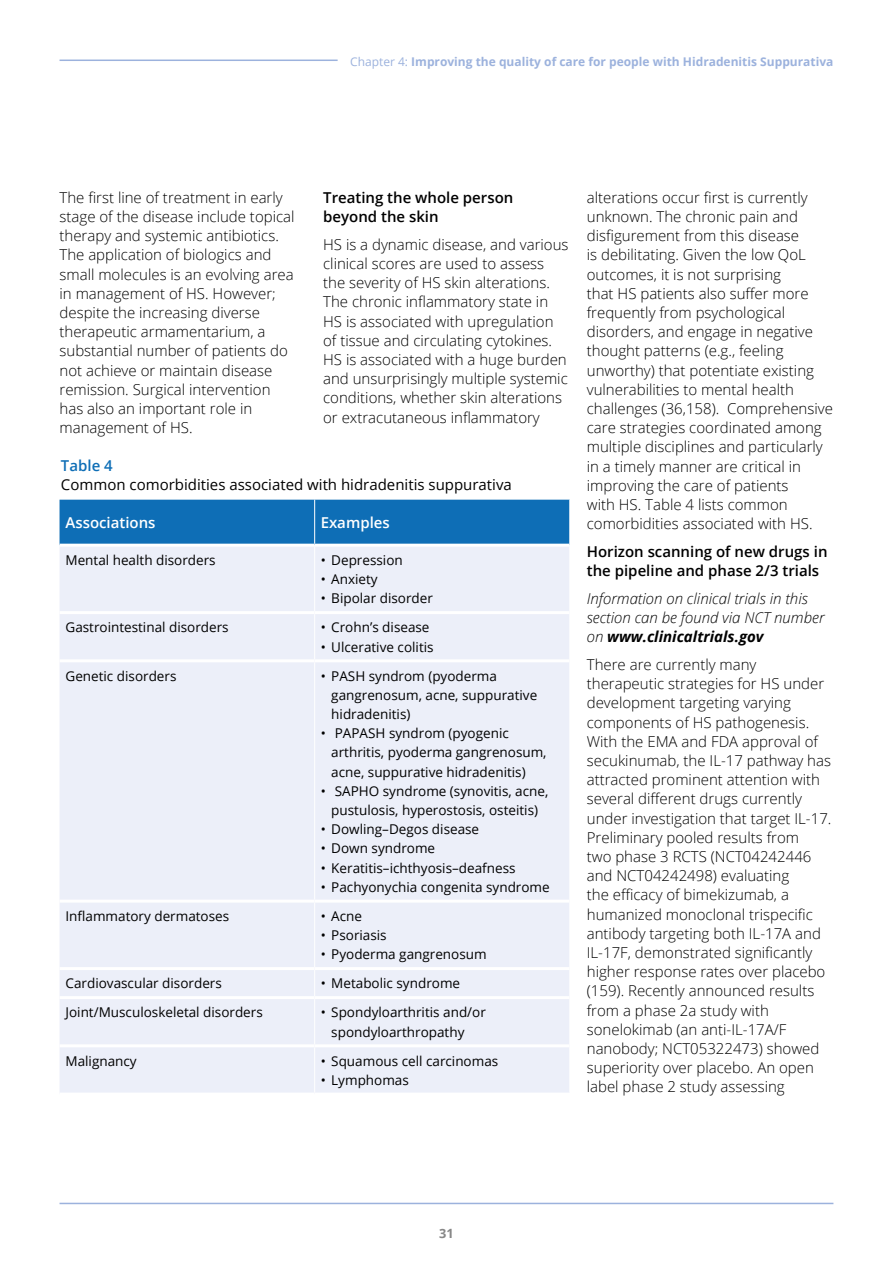
<style>
.page{position:relative;width:893px;height:1263px;background:#fff}
.page>*{position:absolute;margin:0;border:0;box-sizing:border-box;transform-origin:0 0}
.body{font:300 15px/19.2px "Open Sans";color:#000}
.body_-_sub{font:600 15px/19.2px "Open Sans";color:#000}
.body-2{font:italic 300 15px/19.2px "Open Sans";color:#000}
.body-3{font:15px "Open Sans";color:#000}
.body-4{font:600 15px "Open Sans";color:#fff}
.body_-_sub-2{font:600 15px "Open Sans";color:#0e6eb6}
.body__tabbed_bullets{font:13.5px/19.2px "Open Sans";color:#000}
.body-5{font:13.5px "Open Sans";color:#000}
.t1{font:700 12.75px "Open Sans";color:#878787}
.t2{font:700 12px "Open Sans";color:#9cb2dd}
.s1{font-weight:400}
.s2{font-weight:700}
</style>
<div class="page">
<div style="left:60px;top:500px;width:509px;height:44px;background:#0e6eb6"></div>
<div style="left:60px;top:547px;width:509px;height:545px;background:#eceff9"></div>
<hr style="left:314px;top:500px;width:1px;height:44px;background:#fff">
<hr style="left:314px;top:547px;width:1px;height:64px;background:#fff">
<hr style="left:314px;top:614px;width:1px;height:45px;background:#fff">
<hr style="left:314px;top:662px;width:1px;height:238px;background:#fff">
<hr style="left:314px;top:903px;width:1px;height:64px;background:#fff">
<svg style="left:314px;top:970px;width:1px;height:26px"></svg>
<hr style="left:314px;top:999px;width:1px;height:45px;background:#fff">
<hr style="left:314px;top:1047px;width:1px;height:45px;background:#fff">
<hr style="left:60px;top:611px;width:255px;height:3px;background:#fff">
<hr style="left:315px;top:611px;width:254px;height:3px;background:#fff">
<hr style="left:60px;top:659px;width:255px;height:3px;background:#fff">
<hr style="left:315px;top:659px;width:254px;height:3px;background:#fff">
<hr style="left:60px;top:900px;width:255px;height:3px;background:#fff">
<hr style="left:315px;top:900px;width:254px;height:3px;background:#fff">
<hr style="left:60px;top:967px;width:255px;height:3px;background:#fff">
<hr style="left:315px;top:967px;width:254px;height:3px;background:#fff">
<hr style="left:60px;top:996px;width:255px;height:3px;background:#fff">
<hr style="left:315px;top:996px;width:254px;height:3px;background:#fff">
<hr style="left:60px;top:1044px;width:255px;height:3px;background:#fff">
<hr style="left:315px;top:1044px;width:254px;height:3px;background:#fff">
<hr style="left:60px;top:1203px;width:773px;height:1px;background:#9cb2dd">
<hr style="left:60px;top:60px;width:278px;height:1px;background:#9cb2dd">
<p class="t2" style="left:350px;top:53px;width:485px"><span class="s1">Chapter 4:</span> Improving the quality of care for people with Hidradenitis Suppurativa</p>
<p class="body" style="left:60px;top:187px;width:237px">The first line of treatment in early stage of the disease include topical therapy and systemic antibiotics.<br>The application of biologics and small molecules is an evolving area in management of HS. However; despite the increasing diverse therapeutic armamentarium, a substantial number of patients do not achieve or maintain disease remission. Surgical intervention has also an important role in management of HS.</p>
<p class="body_-_sub" style="left:323px;top:187px;width:192px">Treating the whole person beyond the skin</p>
<p class="body" style="left:323px;top:234px;width:247px">HS is a dynamic disease, and various clinical scores are used to assess the severity of HS skin alterations.<br>The chronic inflammatory state in HS is associated with upregulation of tissue and circulating cytokines.<br>HS is associated with a huge burden and unsurprisingly multiple systemic conditions, whether skin alterations or extracutaneous inflammatory</p>
<p class="body_-_sub-2" style="left:61px;top:455px;width:53px">Table 4</p>
<p class="body-3" style="left:61px;top:474px;width:452px">Common comorbidities associated with hidradenitis suppurativa</p>
<p class="body-4" style="left:66px;top:512px;width:92px">Associations</p>
<p class="body-4" style="left:321px;top:512px;width:71px">Examples</p>
<p class="body-5" style="left:66px;top:551px;width:152px">Mental health disorders</p>
<p class="body__tabbed_bullets" style="left:321px;top:550px;width:84px">• Depression</p>
<p class="body__tabbed_bullets" style="left:321px;top:569px;width:59px">• Anxiety</p>
<p class="body__tabbed_bullets" style="left:321px;top:588px;width:114px">• Bipolar disorder</p>
<p class="body-5" style="left:66px;top:618px;width:165px">Gastrointestinal disorders</p>
<p class="body__tabbed_bullets" style="left:321px;top:617px;width:110px">• Crohn’s disease</p>
<p class="body__tabbed_bullets" style="left:321px;top:637px;width:114px">• Ulcerative colitis</p>
<p class="body-5" style="left:66px;top:666px;width:112px">Genetic disorders</p>
<p class="body__tabbed_bullets" style="left:331px;top:666px;width:207px;text-indent:-11px">• PASH syndrom (pyoderma gangrenosum, acne, suppurative hidradenitis)</p>
<p class="body__tabbed_bullets" style="left:331px;top:723px;width:217px;text-indent:-11px">• PAPASH syndrom (pyogenic arthritis, pyoderma gangrenosum, acne, suppurative hidradenitis)</p>
<p class="body__tabbed_bullets" style="left:321px;top:781px;width:229px;text-align:center">• SAPHO syndrome (synovitis, acne, pustulosis, hyperostosis, osteitis)</p>
<p class="body__tabbed_bullets" style="left:321px;top:819px;width:160px">• Dowling–Degos disease</p>
<p class="body__tabbed_bullets" style="left:321px;top:838px;width:116px">• Down syndrome</p>
<p class="body__tabbed_bullets" style="left:321px;top:858px;width:196px">• Keratitis–ichthyosis–deafness</p>
<p class="body__tabbed_bullets" style="left:321px;top:877px;width:231px">• Pachyonychia congenita syndrome</p>
<p class="body-5" style="left:66px;top:907px;width:165px">Inflammatory dermatoses</p>
<p class="body__tabbed_bullets" style="left:321px;top:906px;width:43px">• Acne</p>
<p class="body__tabbed_bullets" style="left:321px;top:925px;width:68px">• Psoriasis</p>
<p class="body__tabbed_bullets" style="left:321px;top:944px;width:168px">• Pyoderma gangrenosum</p>
<p class="body-5" style="left:66px;top:974px;width:158px">Cardiovascular disorders</p>
<p class="body__tabbed_bullets" style="left:321px;top:973px;width:141px">• Metabolic syndrome</p>
<p class="body-5" style="left:66px;top:1003px;width:199px">Joint/Musculoskeletal disorders</p>
<p class="body__tabbed_bullets" style="left:331px;top:1002px;width:156px;text-indent:-11px">• Spondyloarthritis and/or spondyloarthropathy</p>
<p class="body-5" style="left:66px;top:1051px;width:73px">Malignancy</p>
<p class="body__tabbed_bullets" style="left:321px;top:1051px;width:179px">• Squamous cell carcinomas</p>
<p class="body__tabbed_bullets" style="left:321px;top:1070px;width:90px">• Lymphomas</p>
<p class="body" style="left:587px;top:187px;width:248px">alterations occur first is currently unknown. The chronic pain and disfigurement from this disease<br>is debilitating. Given the low QoL outcomes, it is not surprising<br>that HS patients also suffer more frequently from psychological disorders, and engage in negative thought patterns (e.g., feeling unworthy) that potentiate existing vulnerabilities to mental health challenges (36,158). Comprehensive care strategies coordinated among multiple disciplines and particularly in a timely manner are critical in improving the care of patients<br>with HS. Table 4 lists common comorbidities associated with HS.</p>
<p class="body_-_sub" style="left:587px;top:542px;width:242px">Horizon scanning of new drugs in the pipeline and phase 2/3 trials</p>
<p class="body-2" style="left:587px;top:588px;width:239px">Information on clinical trials in this section can be found via NCT number on <span class="s2">www.clinicaltrials.gov</span></p>
<p class="body" style="left:587px;top:654px;width:246px">There are currently many therapeutic strategies for HS under development targeting varying components of HS pathogenesis.<br>With the EMA and FDA approval of secukinumab, the IL-17 pathway has attracted prominent attention with several different drugs currently under investigation that target IL-17.<br>Preliminary pooled results from<br>two phase 3 RCTS (NCT04242446 and NCT04242498) evaluating<br>the efficacy of bimekizumab, a humanized monoclonal trispecific antibody targeting both IL-17A and<br>IL-17F, demonstrated significantly higher response rates over placebo (159). Recently announced results from a phase 2a study with sonelokimab (an anti-IL-17A/F nanobody; NCT05322473) showed superiority over placebo. An open label phase 2 study assessing</p>
<p class="t1" style="left:439px;top:1224px;width:16px">31</p>
</div>
